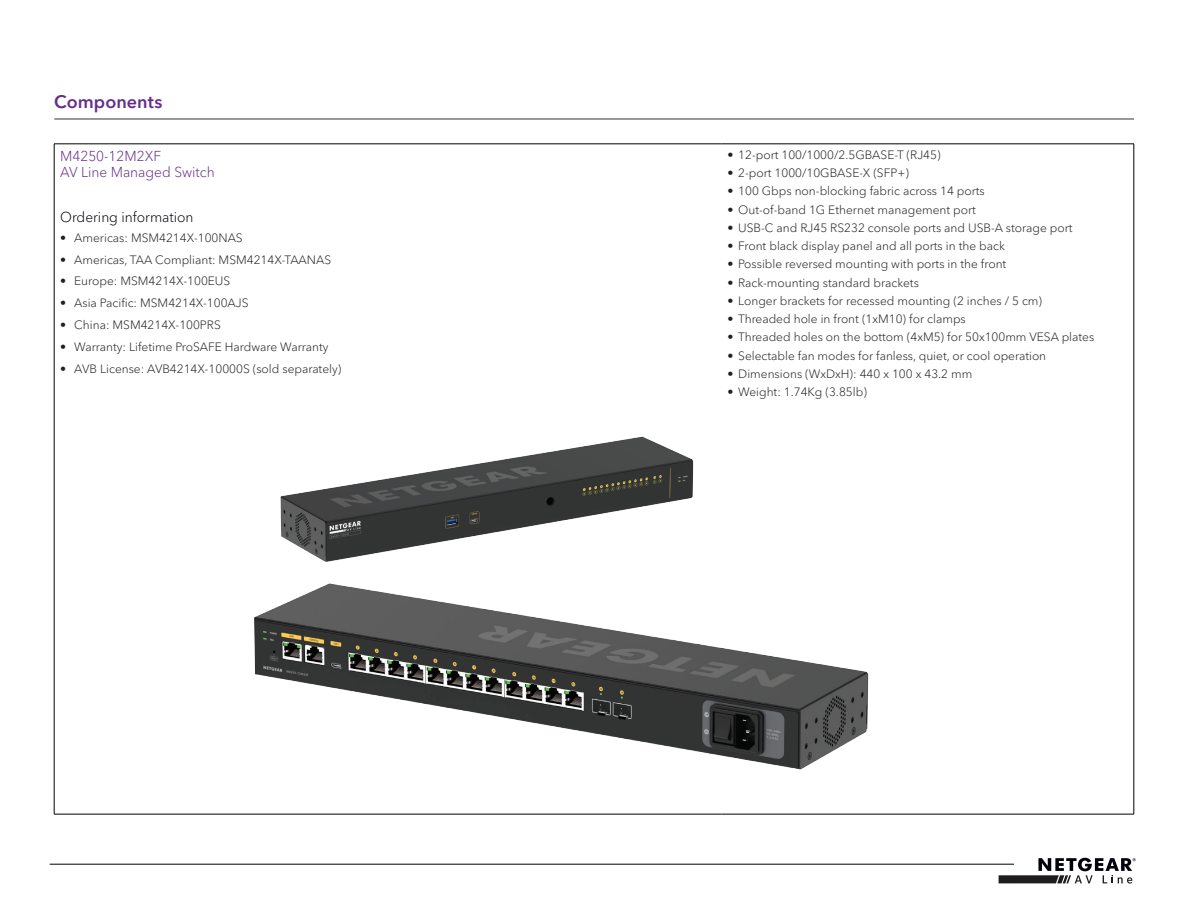
<style>
.page{position:relative;width:1188px;height:918px;background:#fff}
.page>*{position:absolute;margin:0;border:0;box-sizing:border-box;transform-origin:0 0}
.t1{font:600 18px "Avenir Next LT Pro";color:#652e89}
.t2{font:300 14.25px/16.5px "Avenir Next LT Pro";color:#652e89}
.t3{font:300 14.25px "Avenir Next LT Pro";color:#000108}
.t4{font:300 12px "Avenir Next LT Pro";color:#231f20}
</style>
<div class="page">
<hr style="left:50px;top:864px;width:964px;height:1px;background:#000108">
<svg style="left:999px;top:858px;width:137px;height:26px"></svg>
<hr style="left:54px;top:144px;width:1px;height:670px;background:#000108">
<hr style="left:54px;top:144px;width:667px;height:1px;background:#000108">
<hr style="left:54px;top:814px;width:667px;height:1px;background:#000108">
<hr style="left:721px;top:144px;width:413px;height:1px;background:#000108">
<hr style="left:1134px;top:144px;width:1px;height:670px;background:#000108">
<hr style="left:721px;top:814px;width:413px;height:1px;background:#000108">
<img style="left:280px;top:436px;width:414px;height:111px">
<img style="left:254px;top:547px;width:615px;height:223px">
<hr style="left:54px;top:119px;width:1080px;height:1px;background:#2f3440">
<h1 class="t1" style="left:54px;top:91px;width:110px">Components</h1>
<p class="t2" style="left:60px;top:147px;width:156px">M4250-12M2XF<br>AV Line Managed Switch</p>
<p class="t3" style="left:60px;top:208px;width:135px">Ordering information</p>
<p class="t4" style="left:60px;top:230px;width:184px">• Americas: MSM4214X-100NAS</p>
<p class="t4" style="left:60px;top:252px;width:273px">• Americas, TAA Compliant: MSM4214X-TAANAS</p>
<p class="t4" style="left:60px;top:274px;width:172px">• Europe: MSM4214X-100EUS</p>
<p class="t4" style="left:60px;top:296px;width:190px">• Asia Pacific: MSM4214X-100AJS</p>
<p class="t4" style="left:60px;top:318px;width:162px">• China: MSM4214X-100PRS</p>
<p class="t4" style="left:60px;top:340px;width:270px">• Warranty: Lifetime ProSAFE Hardware Warranty</p>
<p class="t4" style="left:60px;top:362px;width:283px">• AVB License: AVB4214X-10000S (sold separately)</p>
<p class="t4" style="left:727px;top:148px;width:215px">• 12-port 100/1000/2.5GBASE-T (RJ45)</p>
<p class="t4" style="left:727px;top:166px;width:183px">• 2-port 1000/10GBASE-X (SFP+)</p>
<p class="t4" style="left:727px;top:184px;width:259px">• 100 Gbps non-blocking fabric across 14 ports</p>
<p class="t4" style="left:727px;top:202px;width:250px">• Out-of-band 1G Ethernet management port</p>
<p class="t4" style="left:727px;top:221px;width:347px">• USB-C and RJ45 RS232 console ports and USB-A storage port</p>
<p class="t4" style="left:727px;top:239px;width:279px">• Front black display panel and all ports in the back</p>
<p class="t4" style="left:727px;top:257px;width:280px">• Possible reversed mounting with ports in the front</p>
<p class="t4" style="left:727px;top:275px;width:193px">• Rack-mounting standard brackets</p>
<p class="t4" style="left:727px;top:294px;width:316px">• Longer brackets for recessed mounting (2 inches / 5 cm)</p>
<p class="t4" style="left:727px;top:312px;width:240px">• Threaded hole in front (1xM10) for clamps</p>
<p class="t4" style="left:727px;top:330px;width:368px">• Threaded holes on the bottom (4xM5) for 50x100mm VESA plates</p>
<p class="t4" style="left:727px;top:348px;width:320px">• Selectable fan modes for fanless, quiet, or cool operation</p>
<p class="t4" style="left:727px;top:366px;width:246px">• Dimensions (WxDxH): 440 x 100 x 43.2 mm</p>
<p class="t4" style="left:727px;top:385px;width:141px">• Weight: 1.74Kg (3.85lb)</p>
</div>
